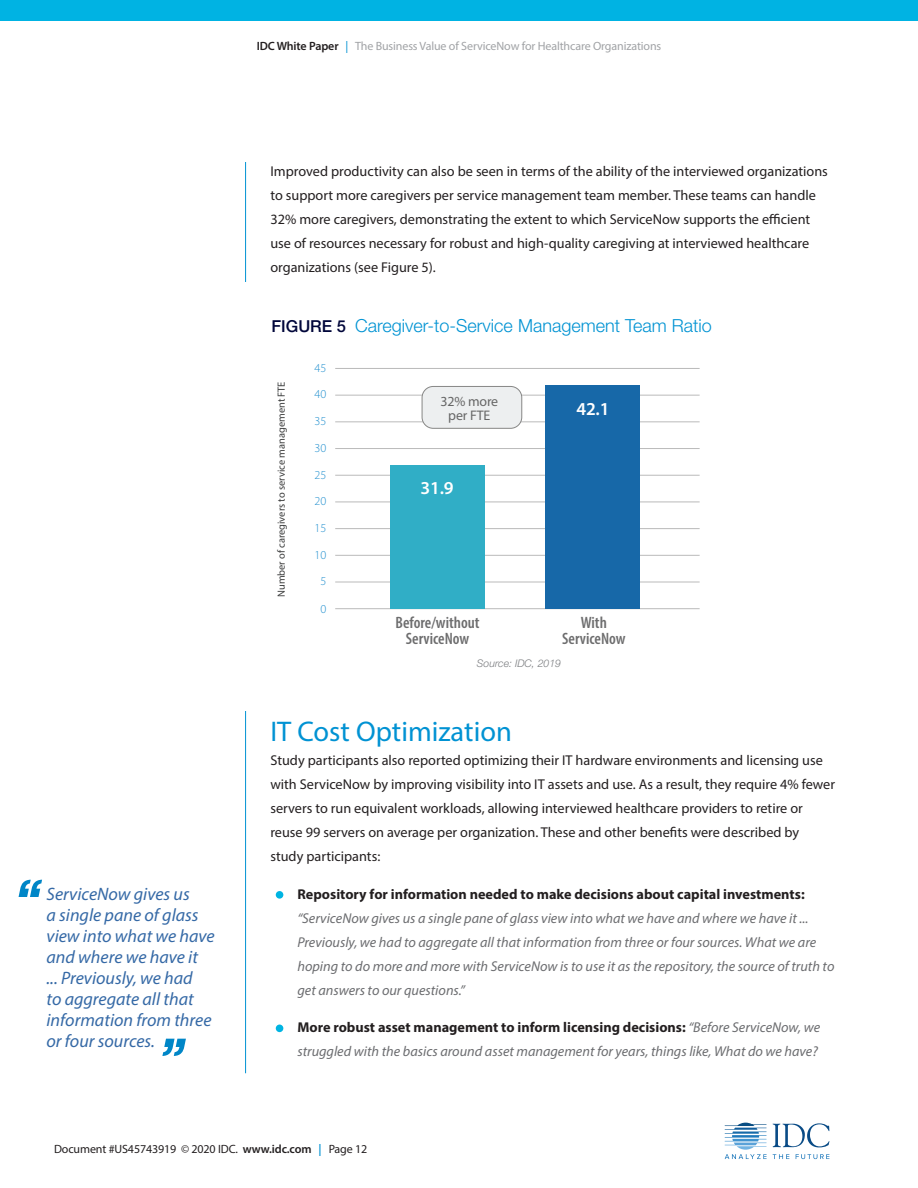
<style>
.page{position:relative;width:918px;height:1188px;background:#fff}
.page>*{position:absolute;margin:0;border:0;box-sizing:border-box;transform-origin:0 0}
.Level_2_Header{font:italic 700 54px "Helvetica Neue";color:#0086c7}
.MainHeader{font:28.5px "Myriad Pro";color:#0092d3}
.t1{font:600 18.3px "Myriad Pro";color:#fff}
.Level_3_Header{font:italic 18px/21px "Myriad Pro";color:#3569a6}
.Figure_Title{font:300 18px "Helvetica Neue";color:#0093d3}
.t2{font:600 condensed 16.5px/16.5px "Myriad Pro";color:#6d6d6e;text-align:center}
.MainHeader-2{font:14.25px/24px "Myriad Pro";color:#231f20}
.t3{font:italic 14.25px/24px "Myriad Pro";color:#6c6d70}
.t4{font:13.95px/14.7px "Myriad Pro";letter-spacing:-.01em;color:#666;text-align:center}
.t5{font:300 12.15px "Myriad Pro";color:#2290cf}
.t6{font:12px "Myriad Pro";letter-spacing:-.01em;color:#a1a3a6}
.t7{font:12px "Myriad Pro";letter-spacing:-.01em;color:#231f20}
.t8{font:10.5px "Myriad Pro";color:#3c3d3d}
.t9{font:italic 300 10.5px "Helvetica Neue";color:#7c7e81}
.s1{font-weight:600;color:#231f20}
.s2{color:#0092d3}
.s3{font-weight:500;font-size:16.5px;color:#00063a}
.s4{font-weight:700;font-style:normal;color:#231f20}
.s5{font-weight:600}
.s6{font-weight:600;color:#0092d3}
</style>
<div class="page">
<hr style="left:245px;top:162px;width:1px;height:911px;background:#0092d3">
<div style="left:0;top:0;width:918px;height:21px;background:#00b3e3"></div>
<svg style="left:773px;top:1123px;width:57px;height:24px"></svg>
<svg style="left:773px;top:1154px;width:16px;height:5px"></svg>
<svg style="left:796px;top:1154px;width:33px;height:5px"></svg>
<svg style="left:725px;top:1123px;width:42px;height:36px"></svg>
<div style="left:276px;top:891px;width:7px;height:8px;background:#00b4e2;border-radius:50%"></div>
<div style="left:276px;top:1025px;width:7px;height:7px;background:#00b4e2;border-radius:50%"></div>
<hr style="left:335px;top:475px;width:365px;height:1px;background:#bababa">
<hr style="left:335px;top:502px;width:365px;height:1px;background:#bababa">
<hr style="left:335px;top:528px;width:365px;height:1px;background:#bababa">
<hr style="left:335px;top:448px;width:365px;height:1px;background:#bababa">
<hr style="left:335px;top:555px;width:365px;height:1px;background:#bababa">
<hr style="left:335px;top:582px;width:365px;height:1px;background:#bababa">
<hr style="left:335px;top:608px;width:365px;height:1px;background:#bababa">
<hr style="left:335px;top:422px;width:365px;height:1px;background:#bababa">
<hr style="left:335px;top:395px;width:365px;height:1px;background:#bababa">
<hr style="left:335px;top:368px;width:365px;height:1px;background:#bababa">
<div style="left:390px;top:465px;width:95px;height:143px;background:#30aec6"></div>
<div style="left:545px;top:385px;width:95px;height:223px;background:#1768a8"></div>
<div style="left:422px;top:386px;width:100px;height:42px;background:#edeff0;border-radius:11px"></div>
<div style="left:422px;top:386px;width:100px;height:42px;border:1px solid #878786;border-radius:11px"></div>
<p class="t6" style="left:257px;top:39px;width:406px"><span class="s1">IDC White Paper</span> <span class="s2">|</span> The Business Value of ServiceNow for Healthcare Organizations</p>
<p class="MainHeader-2" style="left:270px;top:159px;width:559px">Improved productivity can also be seen in terms of the ability of the interviewed organizations to support more caregivers per service management team member. These teams can handle 32% more caregivers, demonstrating the extent to which ServiceNow supports the efficient use of resources necessary for robust and high-quality caregiving at interviewed healthcare organizations (see Figure 5).</p>
<p class="Figure_Title" style="left:272px;top:315px;width:442px"><span class="s3">FIGURE 5</span> Caregiver-to-Service Management Team Ratio</p>
<p class="Level_2_Header" style="left:15px;top:866px;width:27px">“</p>
<p class="Level_3_Header" style="left:46px;top:883px;width:170px">ServiceNow gives us<br>a single pane of glass view into what we have and where we have it<br>... Previously, we had<br>to aggregate all that information from three or four sources.</p>
<p class="Level_2_Header" style="left:159px;top:1025px;width:27px">”</p>
<p class="t8" style="left:275px;top:597px;width:217px;rotate:-90deg">Number of caregivers to service management FTE</p>
<p class="t5" style="left:314px;top:361px;width:13px">45</p>
<p class="t5" style="left:314px;top:387px;width:13px">40</p>
<p class="t5" style="left:314px;top:414px;width:13px">35</p>
<p class="t5" style="left:314px;top:441px;width:13px">30</p>
<p class="t5" style="left:314px;top:468px;width:13px">25</p>
<p class="t5" style="left:314px;top:494px;width:13px">20</p>
<p class="t5" style="left:314px;top:521px;width:13px">15</p>
<p class="t5" style="left:314px;top:548px;width:13px">10</p>
<p class="t5" style="left:320px;top:574px;width:7px">5</p>
<p class="t5" style="left:320px;top:601px;width:7px">0</p>
<p class="t4" style="left:440px;top:393px;width:59px">32% more per FTE</p>
<p class="t1" style="left:421px;top:476px;width:35px">31.9</p>
<p class="t1" style="left:576px;top:398px;width:35px">42.1</p>
<p class="t2" style="left:395px;top:614px;width:86px">Before/without<br>ServiceNow</p>
<p class="t2" style="left:562px;top:614px;width:65px">With<br>ServiceNow</p>
<p class="t9" style="left:477px;top:657px;width:86px">Source: IDC, 2019</p>
<p class="MainHeader" style="left:270px;top:714px;width:243px">IT Cost Optimization</p>
<p class="MainHeader-2" style="left:270px;top:748px;width:566px">Study participants also reported optimizing their IT hardware environments and licensing use with ServiceNow by improving visibility into IT assets and use. As a result, they require 4% fewer servers to run equivalent workloads, allowing interviewed healthcare providers to retire or reuse 99 servers on average per organization. These and other benefits were described by study participants:</p>
<p class="t3" style="left:297px;top:882px;width:539px;text-indent:-27px"><span class="s4">• Repository for information needed to make decisions about capital investments: </span>“ServiceNow gives us a single pane of glass view into what we have and where we have it ...<br>Previously, we had to aggregate all that information from three or four sources. What we are hoping to do more and more with ServiceNow is to use it as the repository, the source of truth to get answers to our questions.”</p>
<p class="t3" style="left:270px;top:1015px;width:551px;text-align:right"><span class="s4">• More robust asset management to inform licensing decisions:</span> “Before ServiceNow, we struggled with the basics around asset management for years, things like, What do we have?</p>
<p class="t7" style="left:54px;top:1141px;width:315px">Document #US45743919 © 2020 IDC. <span class="s5">www.idc.com</span> <span class="s6">|</span> Page 12</p>
</div>
